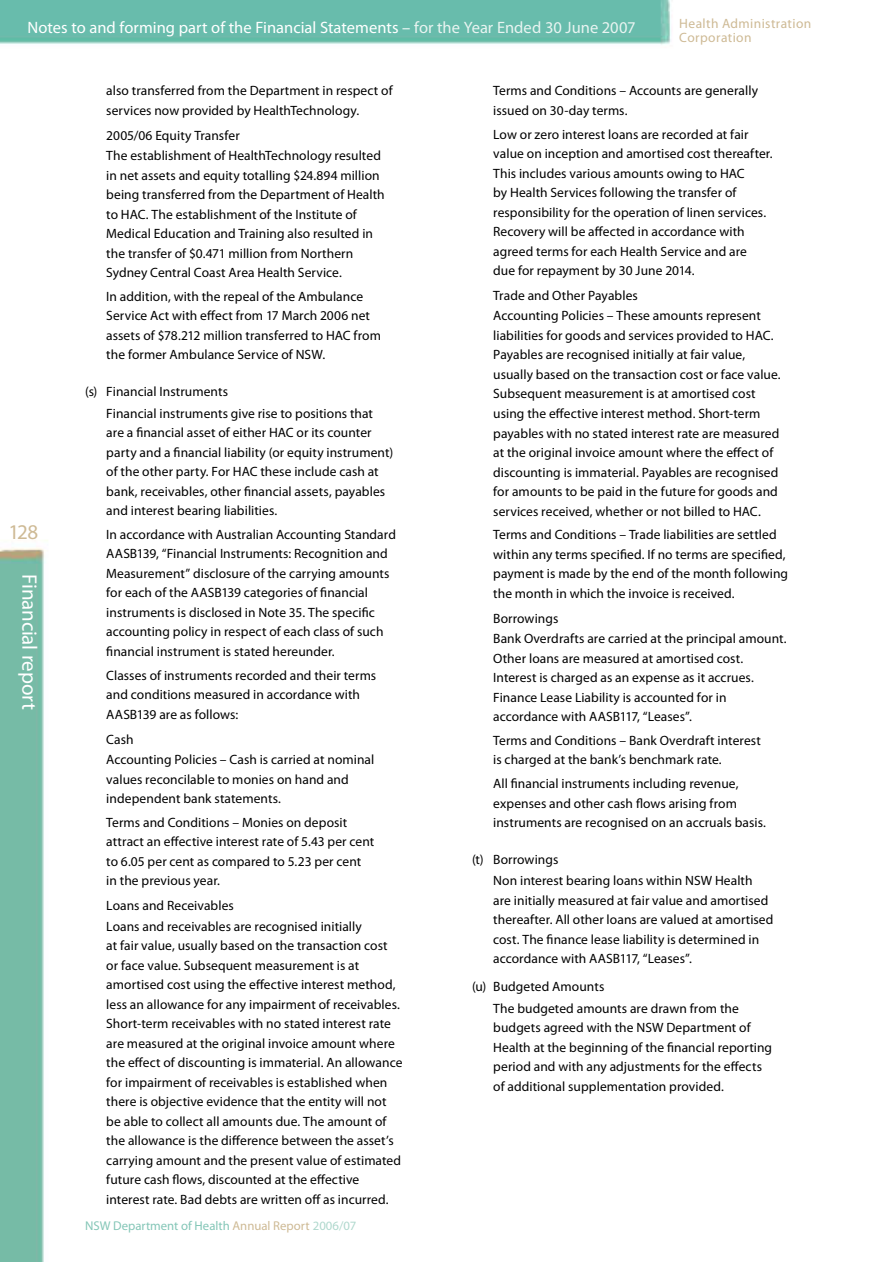
<style>
.page{position:relative;width:893px;height:1263px;background:#fff}
.page>*{position:absolute;margin:0;border:0;box-sizing:border-box;transform-origin:0 0}
.t1{font:21px "Myriad Pro";letter-spacing:-.01em;color:#fff}
.t2{font:21px "Myriad Pro";color:#ceba95}
.t3{font:16.5px "Myriad Pro";color:#fff}
.t4{font:13.5px/19.5px "Myriad Pro";letter-spacing:.005em;color:#000}
.t5{font:13.5px/13.5px "Myriad Pro";letter-spacing:.03em;color:#ceba95}
.t6{font:12.75px "Myriad Pro";color:#84c6b7}
.s1{color:#e9f4f1}
.s2{color:#ceba95}
.s3{color:#afd8cd}
</style>
<div class="page">
<div style="left:0;top:540px;width:48px;height:721px;background:#76bba6"></div>
<img style="left:0;top:0;width:671px;height:45px">
<p class="t3" style="left:28px;top:17px;width:609px">Notes to and forming part of the Financial Statements – <span class="s1">for the Year Ended 30 June 2007</span></p>
<p class="t5" style="left:679px;top:17px;width:134px">Health Administration<br>Corporation</p>
<h1 class="t2" style="left:9px;top:519px;width:31px">128</h1>
<h1 class="t1" style="left:43px;top:574px;width:137px;rotate:90deg">Financial report</h1>
<p class="t4" style="left:106px;top:81px;width:288px">also transferred from the Department in respect of services now provided by HealthTechnology.</p>
<p class="t4" style="left:106px;top:125px;width:280px">2005/06 Equity Transfer<br>The establishment of HealthTechnology resulted in net assets and equity totalling $24.894 million being transferred from the Department of Health to HAC. The establishment of the Institute of Medical Education and Training also resulted in the transfer of $0.471 million from Northern Sydney Central Coast Area Health Service.</p>
<p class="t4" style="left:106px;top:286px;width:276px">In addition, with the repeal of the Ambulance Service Act with effect from 17 March 2006 net assets of $78.212 million transferred to HAC from the former Ambulance Service of NSW.</p>
<p class="t4" style="left:106px;top:380px;width:268px;line-height:21.6px;text-indent:-21px">(s) Financial Instruments<br>Financial instruments give rise to positions that</p>
<p class="t4" style="left:106px;top:423px;width:288px">are a financial asset of either HAC or its counter party and a financial liability (or equity instrument) of the other party. For HAC these include cash at bank, receivables, other financial assets, payables and interest bearing liabilities.</p>
<p class="t4" style="left:106px;top:524px;width:291px">In accordance with Australian Accounting Standard AASB139, “Financial Instruments: Recognition and Measurement” disclosure of the carrying amounts for each of the AASB139 categories of financial instruments is disclosed in Note 35. The specific accounting policy in respect of each class of such financial instrument is stated hereunder.</p>
<p class="t4" style="left:106px;top:665px;width:271px">Classes of instruments recorded and their terms and conditions measured in accordance with<br>AASB139 are as follows:</p>
<p class="t4" style="left:106px;top:729px;width:270px">Cash<br>Accounting Policies – Cash is carried at nominal values reconcilable to monies on hand and independent bank statements.</p>
<p class="t4" style="left:106px;top:812px;width:269px">Terms and Conditions – Monies on deposit attract an effective interest rate of 5.43 per cent to 6.05 per cent as compared to 5.23 per cent in the previous year.</p>
<p class="t4" style="left:106px;top:896px;width:298px">Loans and Receivables<br>Loans and receivables are recognised initially<br>at fair value, usually based on the transaction cost or face value. Subsequent measurement is at amortised cost using the effective interest method, less an allowance for any impairment of receivables.<br>Short-term receivables with no stated interest rate are measured at the original invoice amount where the effect of discounting is immaterial. An allowance for impairment of receivables is established when there is objective evidence that the entity will not be able to collect all amounts due. The amount of the allowance is the difference between the asset’s carrying amount and the present value of estimated future cash flows, discounted at the effective interest rate. Bad debts are written off as incurred.</p>
<p class="t6" style="left:85px;top:1218px;width:273px">NSW Department of Health <span class="s2">Annual Report</span> <span class="s3">2006/07</span></p>
<p class="t4" style="left:493px;top:81px;width:266px">Terms and Conditions – Accounts are generally issued on 30-day terms.</p>
<p class="t4" style="left:493px;top:124px;width:281px">Low or zero interest loans are recorded at fair value on inception and amortised cost thereafter.<br>This includes various amounts owing to HAC<br>by Health Services following the transfer of responsibility for the operation of linen services.<br>Recovery will be affected in accordance with agreed terms for each Health Service and are<br>due for repayment by 30 June 2014.</p>
<p class="t4" style="left:493px;top:286px;width:289px">Trade and Other Payables<br>Accounting Policies – These amounts represent liabilities for goods and services provided to HAC.<br>Payables are recognised initially at fair value, usually based on the transaction cost or face value.<br>Subsequent measurement is at amortised cost using the effective interest method. Short-term payables with no stated interest rate are measured at the original invoice amount where the effect of discounting is immaterial. Payables are recognised for amounts to be paid in the future for goods and services received, whether or not billed to HAC.</p>
<p class="t4" style="left:493px;top:525px;width:296px">Terms and Conditions – Trade liabilities are settled within any terms specified. If no terms are specified, payment is made by the end of the month following the month in which the invoice is received.</p>
<p class="t4" style="left:493px;top:608px;width:295px">Borrowings<br>Bank Overdrafts are carried at the principal amount.<br>Other loans are measured at amortised cost.<br>Interest is charged as an expense as it accrues.<br>Finance Lease Liability is accounted for in accordance with AASB117, “Leases”.</p>
<p class="t4" style="left:493px;top:730px;width:269px">Terms and Conditions – Bank Overdraft interest is charged at the bank’s benchmark rate.</p>
<p class="t4" style="left:493px;top:774px;width:274px">All financial instruments including revenue, expenses and other cash flows arising from instruments are recognised on an accruals basis.</p>
<p class="t4" style="left:493px;top:848px;width:261px;line-height:21.6px;text-indent:-21px">(t) Borrowings<br>Non interest bearing loans within NSW Health</p>
<p class="t4" style="left:493px;top:890px;width:282px">are initially measured at fair value and amortised thereafter. All other loans are valued at amortised cost. The finance lease liability is determined in accordance with AASB117, “Leases”.</p>
<p class="t4" style="left:493px;top:976px;width:247px;line-height:21.6px;text-indent:-21px">(u) Budgeted Amounts<br>The budgeted amounts are drawn from the</p>
<p class="t4" style="left:493px;top:1018px;width:280px">budgets agreed with the NSW Department of Health at the beginning of the financial reporting period and with any adjustments for the effects of additional supplementation provided.</p>
</div>
